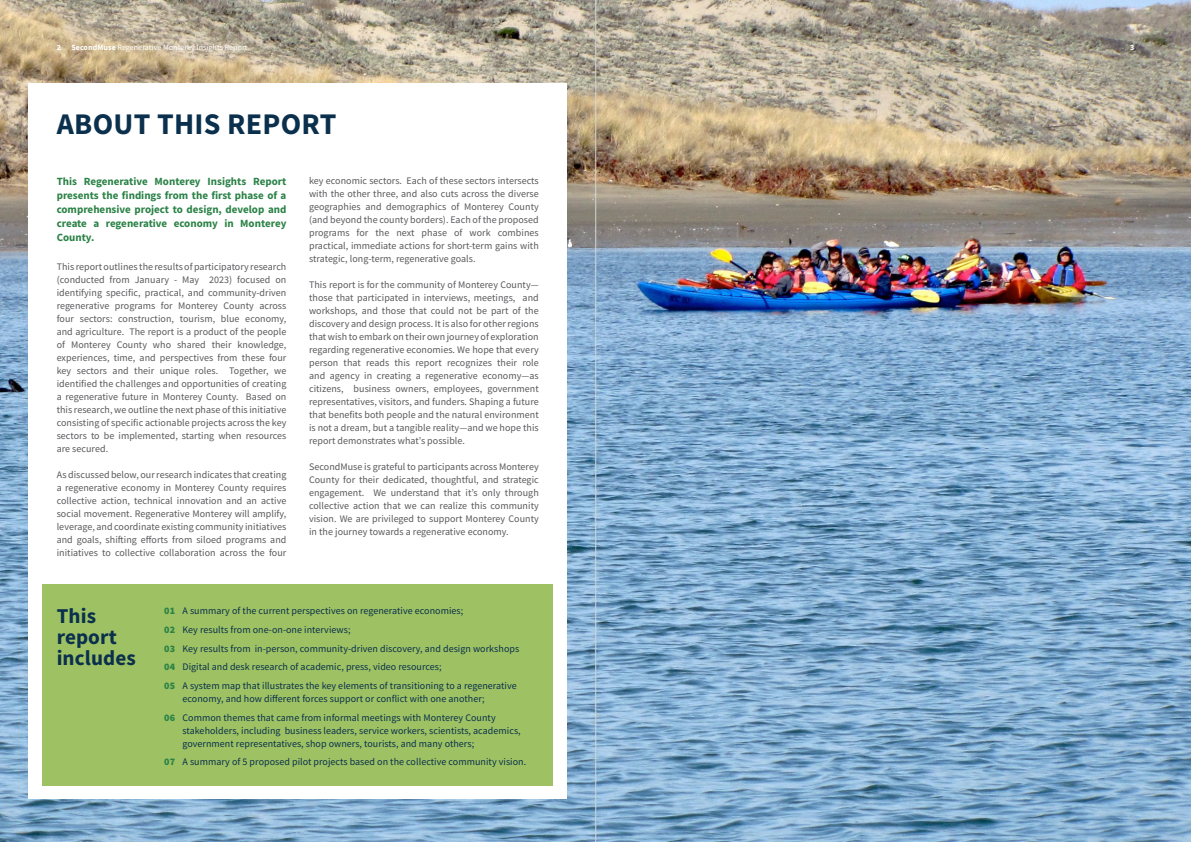
<style>
.page{position:relative;width:1191px;height:842px;background:#fff}
.page>*{position:absolute;margin:0;border:0;box-sizing:border-box;transform-origin:0 0}
.t1{font:700 30px "Source Sans Pro";letter-spacing:.01em;color:#0a304d}
.t2{font:700 21.1px/21.1px "Source Sans Pro";letter-spacing:.005em;color:#0a304d}
.t3{font:700 11px/14px "Source Sans Pro";color:#2b8247;text-align:justify}
.t4{font:10px/13px "Source Sans Pro";letter-spacing:.005em;color:#59595c;text-align:justify}
.t5{font:10px/18.7px "Source Sans Pro";letter-spacing:.005em;color:#0a304d}
.t6{font:900 10px/18.7px "Source Sans Pro";letter-spacing:.005em;color:#2b8247;text-align:justify}
.t7{font:8px "Source Sans Pro";letter-spacing:.005em;color:#fff}
.t8{font:700 8px "Source Sans Pro";color:#fff}
.s1{font-weight:700}
</style>
<div class="page">
<img style="left:0;top:0;width:1191px;height:842px">
<div style="left:28px;top:83px;width:539px;height:716px;background:#fff"></div>
<div style="left:43px;top:584px;width:510px;height:201px;background:#9ec263"></div>
<hr style="left:595px;top:0;width:1px;height:842px;background:#d1d6d4">
<p class="t8" style="left:57px;top:42px;width:6px">2</p>
<p class="t7" style="left:71px;top:42px;width:178px"><span class="s1">SecondMuse</span> Regenerative Monterey Insights Report</p>
<p class="t8" style="left:1130px;top:42px;width:6px">3</p>
<h1 class="t1" style="left:57px;top:104px;width:281px">ABOUT THIS REPORT</h1>
<p class="t3" style="left:57px;top:174px;width:231px">This Regenerative Monterey Insights Report presents the findings from the first phase of a comprehensive project to design, develop and create a regenerative economy in Monterey County.</p>
<p class="t4" style="left:57px;top:260px;width:231px">This report outlines the results of participatory research (conducted from January - May 2023) focused on identifying specific, practical, and community-driven regenerative programs for Monterey County across four sectors: construction, tourism, blue economy, and agriculture. The report is a product of the people of Monterey County who shared their knowledge, experiences, time, and perspectives from these four key sectors and their unique roles. Together, we identified the challenges and opportunities of creating a regenerative future in Monterey County. Based on this research, we outline the next phase of this initiative consisting of specific actionable projects across the key sectors to be implemented, starting when resources are secured.</p>
<p class="t4" style="left:57px;top:468px;width:231px">As discussed below, our research indicates that creating a regenerative economy in Monterey County requires collective action, technical innovation and an active social movement. Regenerative Monterey will amplify, leverage, and coordinate existing community initiatives and goals, shifting efforts from siloed programs and initiatives to collective collaboration across the four</p>
<p class="t4" style="left:309px;top:174px;width:231px">key economic sectors. Each of these sectors intersects with the other three, and also cuts across the diverse geographies and demographics of Monterey County (and beyond the county borders). Each of the proposed programs for the next phase of work combines practical, immediate actions for short-term gains with strategic, long-term, regenerative goals.</p>
<p class="t4" style="left:309px;top:278px;width:231px">This report is for the community of Monterey County— those that participated in interviews, meetings, and workshops, and those that could not be part of the discovery and design process. It is also for other regions that wish to embark on their own journey of exploration regarding regenerative economies. We hope that every person that reads this report recognizes their role and agency in creating a regenerative economy—as citizens, business owners, employees, government representatives, visitors, and funders. Shaping a future that benefits both people and the natural environment is not a dream, but a tangible reality—and we hope this report demonstrates what’s possible.</p>
<p class="t4" style="left:309px;top:460px;width:231px">SecondMuse is grateful to participants across Monterey County for their dedicated, thoughtful, and strategic engagement. We understand that it’s only through collective action that we can realize this community vision. We are privileged to support Monterey County in the journey towards a regenerative economy.</p>
<p class="t5" style="left:182px;top:601px;width:338px">A summary of the current perspectives on regenerative economies;<br>Key results from one-on-one interviews;<br>Key results from in-person, community-driven discovery, and design workshops Digital and desk research of academic, press, video resources;<br>A system map that illustrates the key elements of transitioning to a regenerative</p>
<p class="t5" style="left:182px;top:689px;width:315px">economy, and how different forces support or conflict with one another;<br>Common themes that came from informal meetings with Monterey County</p>
<p class="t5" style="left:182px;top:724px;width:340px;line-height:13px">stakeholders, including business leaders, service workers, scientists, academics, government representatives, shop owners, tourists, and many others;</p>
<p class="t5" style="left:182px;top:752px;width:345px">A summary of 5 proposed pilot projects based on the collective community vision.</p>
<h2 class="t2" style="left:57px;top:605px;width:81px">This report includes</h2>
<p class="t6" style="left:164px;top:601px;width:12px">01<br>02<br>03<br>04<br>05</p>
<p class="t6" style="left:164px;top:708px;width:12px">06</p>
<p class="t6" style="left:164px;top:752px;width:12px">07</p>
</div>
